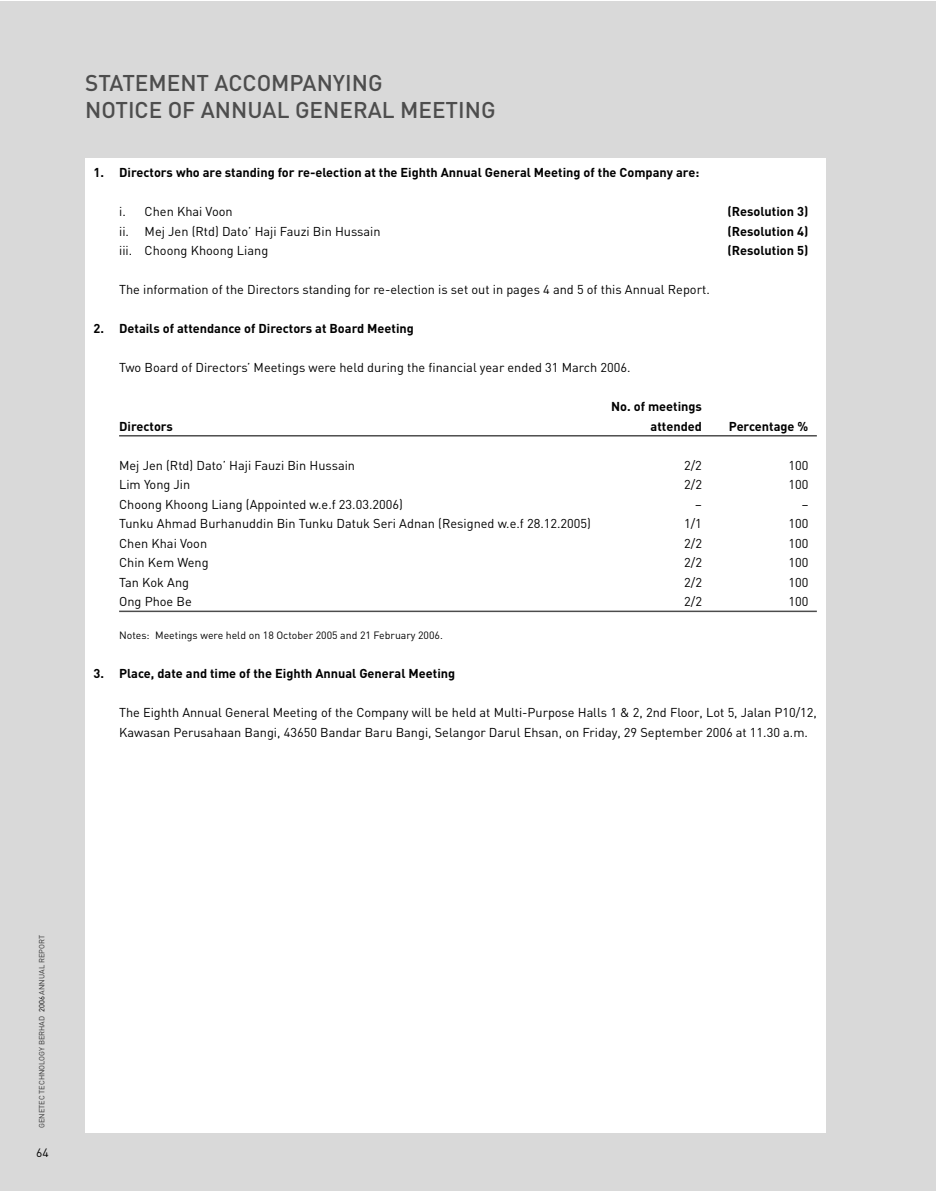
<style>
.page{position:relative;width:936px;height:1191px;background:#fff}
.page>*{position:absolute;margin:0;border:0;box-sizing:border-box;transform-origin:0 0}
.t1{font:500 22.5px/27px "DIN";color:#4d4d4d}
.t2{font:12.75px/19.5px "DIN";color:#000}
.t3{font:700 12.75px "DIN";color:#000}
.t4{font:12px "DIN";color:#000}
.t5{font:10.5px "DIN";color:#000}
.t6{font:7.5px "DIN";color:#333}
.s1{color:#000}
</style>
<div class="page">
<div style="left:0;top:1px;width:935px;height:1190px;background:#d9d9d9"></div>
<div style="left:85px;top:158px;width:740px;height:974px;background:#fff"></div>
<hr style="left:119px;top:435px;width:697px;height:1px;background:#4d4d4d">
<hr style="left:119px;top:610px;width:697px;height:2px;background:#4d4d4d">
<h1 class="t1" style="left:85px;top:72px;width:412px">STATEMENT ACCOMPANYING<br>NOTICE OF ANNUAL GENERAL MEETING</h1>
<p class="t3" style="left:94px;top:168px;width:607px">1. Directors who are standing for re-election at the Eighth Annual General Meeting of the Company are:</p>
<p class="t2" style="left:119px;top:203px;width:115px">i. Chen Khai Voon</p>
<p class="t3" style="left:727px;top:207px;width:82px">(Resolution 3)</p>
<p class="t2" style="left:119px;top:223px;width:263px">ii. Mej Jen (Rtd) Dato’ Haji Fauzi Bin Hussain</p>
<p class="t3" style="left:727px;top:226px;width:82px">(Resolution 4)</p>
<p class="t2" style="left:119px;top:242px;width:151px">iii. Choong Khoong Liang</p>
<p class="t3" style="left:727px;top:246px;width:82px">(Resolution 5)</p>
<p class="t2" style="left:119px;top:281px;width:592px">The information of the Directors standing for re-election is set out in pages 4 and 5 of this Annual Report.</p>
<p class="t3" style="left:94px;top:324px;width:322px">2. Details of attendance of Directors at Board Meeting</p>
<p class="t2" style="left:119px;top:359px;width:513px">Two Board of Directors’ Meetings were held during the financial year ended 31 March 2006.</p>
<p class="t3" style="left:611px;top:402px;width:92px">No. of meetings</p>
<p class="t3" style="left:119px;top:421px;width:55px">Directors</p>
<p class="t3" style="left:650px;top:421px;width:53px">attended</p>
<p class="t3" style="left:728px;top:421px;width:81px">Percentage %</p>
<p class="t2" style="left:119px;top:457px;width:237px">Mej Jen (Rtd) Dato’ Haji Fauzi Bin Hussain</p>
<p class="t2" style="left:684px;top:457px;width:19px">2/2</p>
<p class="t2" style="left:788px;top:457px;width:21px">100</p>
<p class="t2" style="left:119px;top:476px;width:73px">Lim Yong Jin</p>
<p class="t2" style="left:684px;top:476px;width:19px">2/2</p>
<p class="t2" style="left:788px;top:476px;width:21px">100</p>
<p class="t2" style="left:119px;top:496px;width:285px">Choong Khoong Liang (Appointed w.e.f 23.03.2006)</p>
<p class="t2" style="left:695px;top:496px;width:8px">–</p>
<p class="t2" style="left:801px;top:496px;width:8px">–</p>
<p class="t2" style="left:119px;top:515px;width:473px">Tunku Ahmad Burhanuddin Bin Tunku Datuk Seri Adnan (Resigned w.e.f 28.12.2005)</p>
<p class="t2" style="left:684px;top:515px;width:19px">1/1</p>
<p class="t2" style="left:788px;top:515px;width:21px">100</p>
<p class="t2" style="left:119px;top:535px;width:90px">Chen Khai Voon</p>
<p class="t2" style="left:684px;top:535px;width:19px">2/2</p>
<p class="t2" style="left:788px;top:535px;width:21px">100</p>
<p class="t2" style="left:119px;top:554px;width:91px">Chin Kem Weng</p>
<p class="t2" style="left:684px;top:554px;width:19px">2/2</p>
<p class="t2" style="left:788px;top:554px;width:21px">100</p>
<p class="t2" style="left:119px;top:574px;width:71px">Tan Kok Ang</p>
<p class="t2" style="left:684px;top:574px;width:19px">2/2</p>
<p class="t2" style="left:788px;top:574px;width:21px">100</p>
<p class="t2" style="left:119px;top:593px;width:74px">Ong Phoe Be</p>
<p class="t2" style="left:684px;top:593px;width:19px">2/2</p>
<p class="t2" style="left:788px;top:593px;width:21px">100</p>
<p class="t5" style="left:119px;top:632px;width:325px">Notes: Meetings were held on 18 October 2005 and 21 February 2006.</p>
<p class="t3" style="left:94px;top:669px;width:363px">3. Place, date and time of the Eighth Annual General Meeting</p>
<p class="t2" style="left:119px;top:704px;width:699px">The Eighth Annual General Meeting of the Company will be held at Multi-Purpose Halls 1 &amp; 2, 2nd Floor, Lot 5, Jalan P10/12,<br>Kawasan Perusahaan Bangi, 43650 Bandar Baru Bangi, Selangor Darul Ehsan, on Friday, 29 September 2006 at 11.30 a.m.</p>
<p class="t6" style="left:39px;top:1128px;width:195px;rotate:-90deg">GENETEC TECHNOLOGY BERHAD <span class="s1">2006</span> ANNUAL REPORT</p>
<p class="t4" style="left:36px;top:1148px;width:14px">64</p>
</div>
